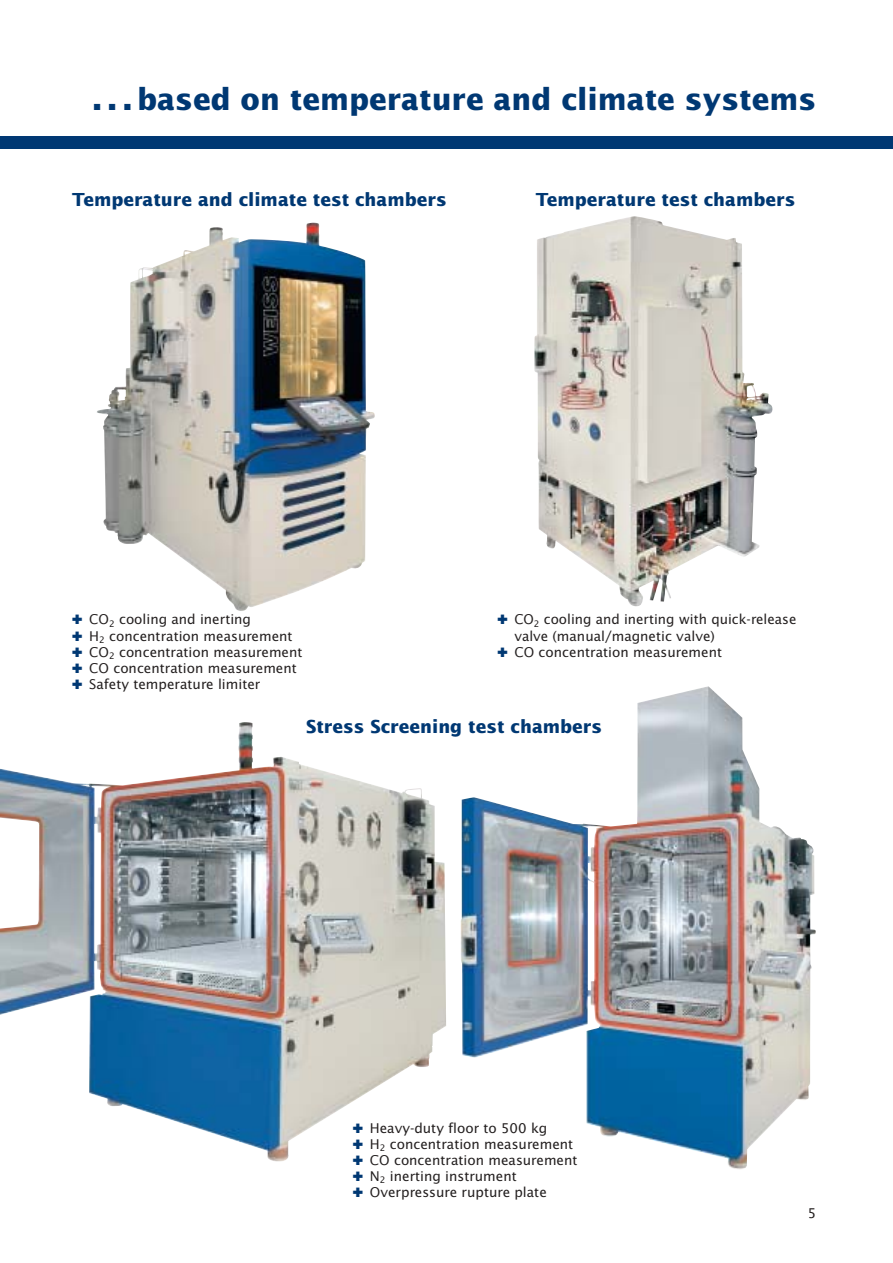
<style>
.page{position:relative;width:893px;height:1263px;background:#fff}
.page>*{position:absolute;margin:0;border:0;box-sizing:border-box;transform-origin:0 0}
.t1{font:700 30px "Lucida Sans";color:#003873;scale:.96 1}
.t2{font:700 18px "Lucida Sans";color:#003873;scale:.96 1}
.t3{font:13.5px/16.2px "Lucida Sans";color:#231f1f}
.s1{font-size:31.5px}
.s2{color:#003873}
</style>
<div class="page">
<img style="left:0;top:136px;width:893px;height:1033px">
<h1 class="t1" style="left:92px;top:86px;width:756px"><span class="s1">...</span>based on temperature and climate systems</h1>
<h2 class="t2" style="left:72px;top:192px;width:392px">Temperature and climate test chambers</h2>
<h2 class="t2" style="left:536px;top:192px;width:272px">Temperature test chambers</h2>
<p class="t3" style="left:72px;top:612px;width:232px"><span class="s2">✚</span> CO<sub>2</sub> cooling and inerting<br><span class="s2">✚</span> H<sub>2</sub> concentration measurement <span class="s2">✚</span> CO<sub>2</sub> concentration measurement <span class="s2">✚</span> CO concentration measurement <span class="s2">✚</span> Safety temperature limiter</p>
<p class="t3" style="left:497px;top:612px;width:301px"><span class="s2">✚</span> CO<sub>2</sub> cooling and inerting with quick-release</p>
<p class="t3" style="left:514px;top:629px;width:202px">valve (manual/magnetic valve)</p>
<p class="t3" style="left:497px;top:645px;width:226px"><span class="s2">✚</span> CO concentration measurement</p>
<h2 class="t2" style="left:306px;top:719px;width:310px">Stress Screening test chambers</h2>
<p class="t3" style="left:353px;top:1120px;width:226px"><span class="s2">✚</span> Heavy-duty floor to 500 kg<br><span class="s2">✚</span> H<sub>2</sub> concentration measurement <span class="s2">✚</span> CO concentration measurement <span class="s2">✚</span> N<sub>2</sub> inerting instrument<br><span class="s2">✚</span> Overpressure rupture plate</p>
<p class="t3" style="left:808px;top:1206px;width:10px">5</p>
</div>
